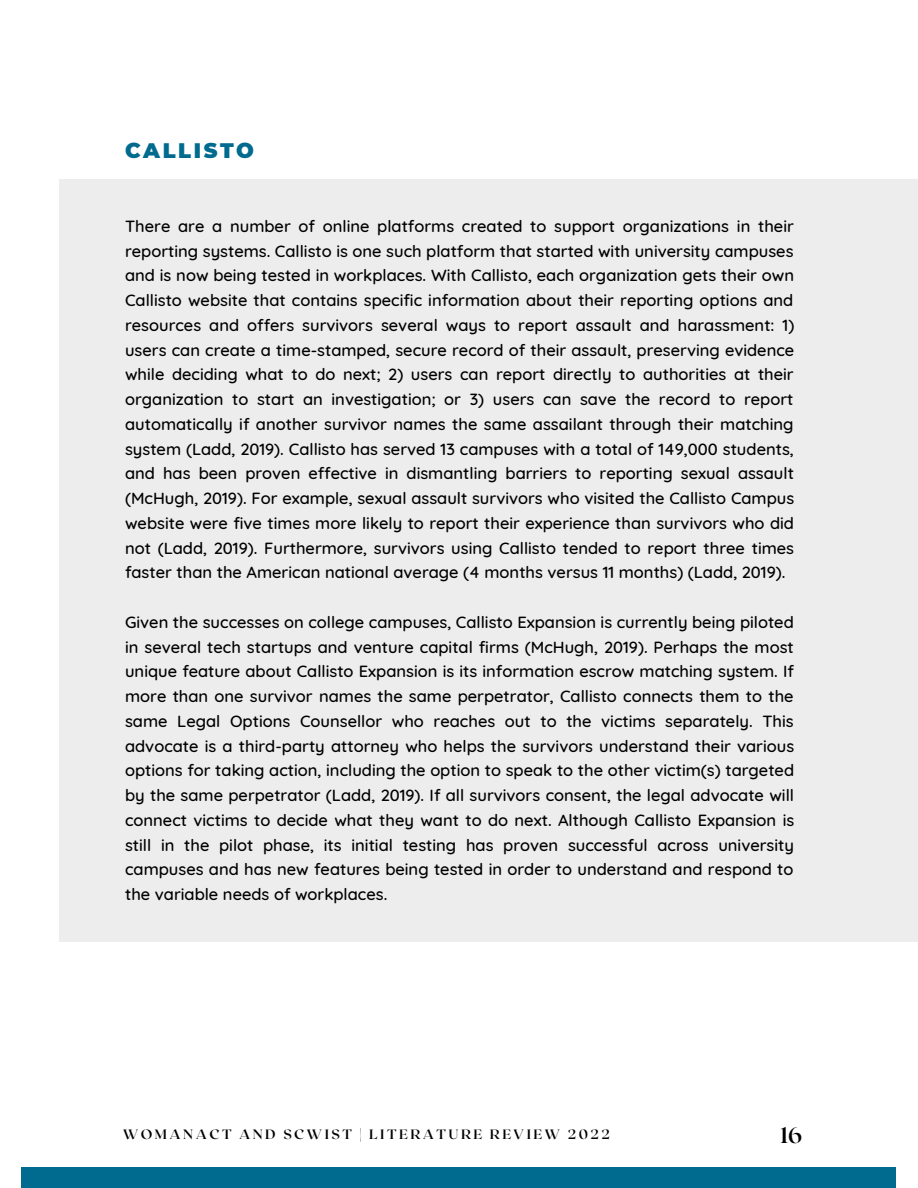
<style>
.page{position:relative;width:918px;height:1188px;background:#fff}
.page>*{position:absolute;margin:0;border:0;box-sizing:border-box;transform-origin:0 0}
.t1{font:700 22.5px "Roxborough CF";color:#000}
.t2{font:900 21px "Montserrat";letter-spacing:.12em;color:#006b8f}
.t3{font:500 16.5px/24.8px "Quicksand";color:#000;text-align:justify}
.t4{font:700 13.5px "Roxborough CF";letter-spacing:.18em;color:#000}
</style>
<div class="page">
<div style="left:21px;top:1167px;width:875px;height:21px;background:#006b8f"></div>
<div style="left:59px;top:179px;width:859px;height:763px;background:#ededee"></div>
<p class="t2" style="left:125px;top:138px;width:131px">CALLISTO</p>
<p class="t3" style="left:125px;top:213px;width:671px">There are a number of online platforms created to support organizations in their reporting systems. Callisto is one such platform that started with university campuses and is now being tested in workplaces. With Callisto, each organization gets their own Callisto website that contains specific information about their reporting options and resources and offers survivors several ways to report assault and harassment: 1) users can create a time-stamped, secure record of their assault, preserving evidence while deciding what to do next; 2) users can report directly to authorities at their organization to start an investigation; or 3) users can save the record to report automatically if another survivor names the same assailant through their matching system (Ladd, 2019). Callisto has served 13 campuses with a total of 149,000 students, and has been proven effective in dismantling barriers to reporting sexual assault (McHugh, 2019). For example, sexual assault survivors who visited the Callisto Campus website were five times more likely to report their experience than survivors who did not (Ladd, 2019). Furthermore, survivors using Callisto tended to report three times faster than the American national average (4 months versus 11 months) (Ladd, 2019).</p>
<p class="t3" style="left:125px;top:609px;width:671px">Given the successes on college campuses, Callisto Expansion is currently being piloted in several tech startups and venture capital firms (McHugh, 2019). Perhaps the most unique feature about Callisto Expansion is its information escrow matching system. If more than one survivor names the same perpetrator, Callisto connects them to the same Legal Options Counsellor who reaches out to the victims separately. This advocate is a third-party attorney who helps the survivors understand their various options for taking action, including the option to speak to the other victim(s) targeted by the same perpetrator (Ladd, 2019). If all survivors consent, the legal advocate will connect victims to decide what they want to do next. Although Callisto Expansion is still in the pilot phase, its initial testing has proven successful across university campuses and has new features being tested in order to understand and respond to the variable needs of workplaces.</p>
<p class="t4" style="left:123px;top:1125px;width:489px">WOMANACT AND SCWIST | LITERATURE REVIEW 2022</p>
<h1 class="t1" style="left:780px;top:1120px;width:23px">16</h1>
</div>
